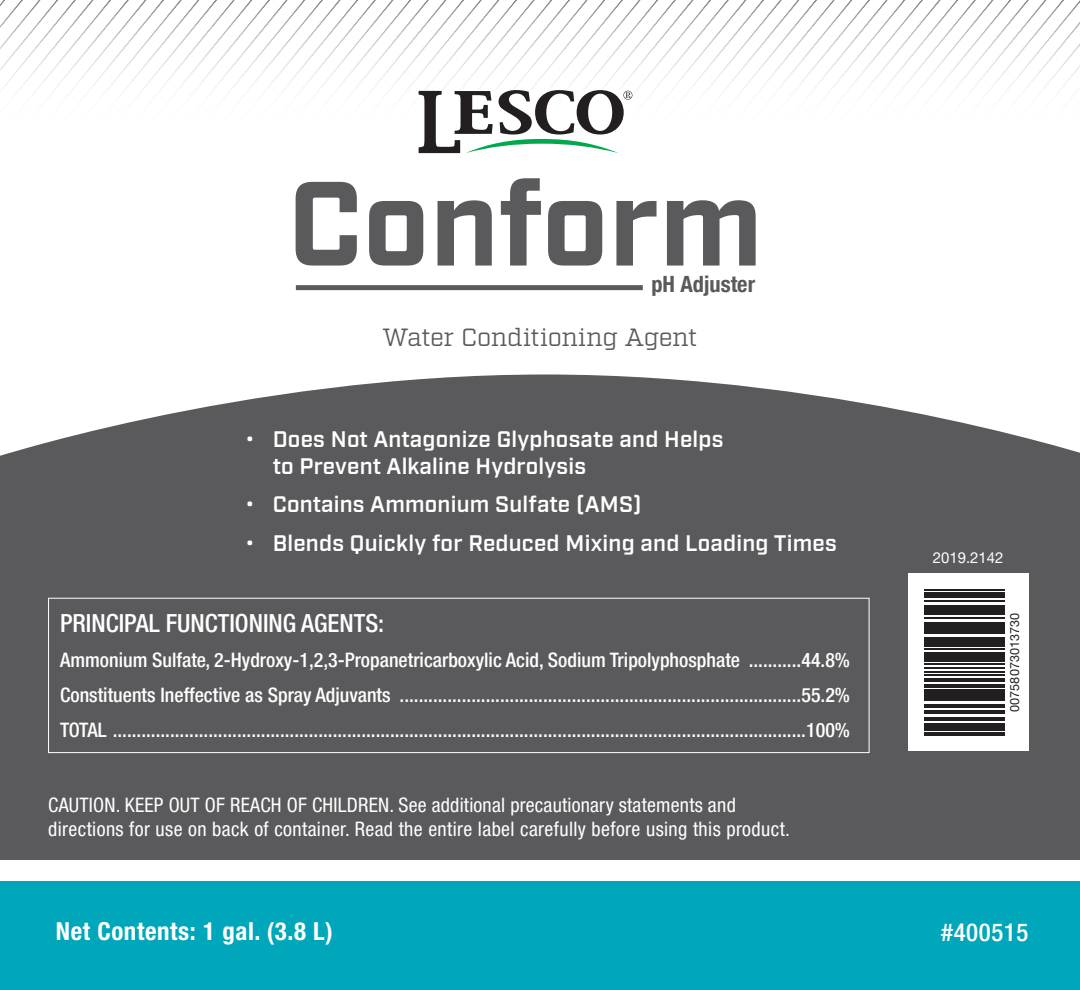
<style>
.page{position:relative;width:1080px;height:990px;background:#fff}
.page>*{position:absolute;margin:0;border:0;box-sizing:border-box;transform-origin:0 0}
.t1{font:700 119.5px "Industry";color:#5a5a5d}
.t2{font:500 condensed 25px "Helvetica Neue LT Pro";color:#fff}
.t3{font:700 condensed 25px "Helvetica Neue LT Std";letter-spacing:.025em;color:#fff}
.t4{font:25px "Factoria";color:#5a5a5d}
.t5{font:600 22.5px/27px "Industry";letter-spacing:.01em;color:#fff}
.t6{font:700 condensed 22.5px "Helvetica Neue LT Pro";color:#5a5a5d}
.t7{font:500 condensed 20px/35.2px "Helvetica Neue LT Pro";color:#fff;text-align:justify}
.t8{font:condensed 20px/24px "Helvetica Neue LT Pro";letter-spacing:.02em;color:#fff}
.t9{font:15px "Helvetica Neue LT Pro";color:#fff}
.t10{font:12.75px "Helvetica Neue LT Pro";color:#231f20}
</style>
<div class="page">
<div style="left:0;top:881px;width:1080px;height:109px;background:#00a6b9"></div>
<div style="left:0;top:375px;width:1080px;height:484px;background:#5a5a5d"></div>
<svg style="left:0;top:0;width:1080px;height:97px"></svg>
<svg style="left:419px;top:90px;width:213px;height:63px"></svg>
<div style="left:908px;top:573px;width:120px;height:177px;background:#fff"></div>
<svg style="left:924px;top:589px;width:81px;height:145px"></svg>
<hr style="left:924px;top:734px;width:81px;height:2px;background:#231f20">
<hr style="left:924px;top:732px;width:81px;height:1px;background:#231f20">
<hr style="left:924px;top:730px;width:81px;height:1px;background:#231f20">
<hr style="left:924px;top:728px;width:81px;height:1px;background:#231f20">
<hr style="left:924px;top:723px;width:81px;height:3px;background:#231f20">
<hr style="left:924px;top:717px;width:81px;height:3px;background:#231f20">
<hr style="left:924px;top:713px;width:81px;height:1px;background:#231f20">
<hr style="left:924px;top:711px;width:81px;height:1px;background:#231f20">
<hr style="left:924px;top:706px;width:81px;height:1px;background:#231f20">
<hr style="left:924px;top:704px;width:81px;height:1px;background:#231f20">
<hr style="left:924px;top:698px;width:81px;height:3px;background:#231f20">
<hr style="left:924px;top:693px;width:81px;height:4px;background:#231f20">
<hr style="left:924px;top:689px;width:81px;height:3px;background:#231f20">
<hr style="left:924px;top:687px;width:81px;height:1px;background:#231f20">
<hr style="left:924px;top:685px;width:81px;height:1px;background:#231f20">
<hr style="left:924px;top:678px;width:81px;height:3px;background:#231f20">
<hr style="left:924px;top:674px;width:81px;height:1px;background:#231f20">
<hr style="left:924px;top:672px;width:81px;height:1px;background:#231f20">
<hr style="left:924px;top:667px;width:81px;height:2px;background:#231f20">
<hr style="left:924px;top:663px;width:81px;height:1px;background:#231f20">
<hr style="left:924px;top:659px;width:81px;height:3px;background:#231f20">
<hr style="left:924px;top:655px;width:81px;height:3px;background:#231f20">
<hr style="left:924px;top:652px;width:81px;height:1px;background:#231f20">
<hr style="left:924px;top:648px;width:81px;height:1px;background:#231f20">
<hr style="left:924px;top:644px;width:81px;height:3px;background:#231f20">
<hr style="left:924px;top:639px;width:81px;height:4px;background:#231f20">
<hr style="left:924px;top:637px;width:81px;height:1px;background:#231f20">
<hr style="left:924px;top:631px;width:81px;height:3px;background:#231f20">
<hr style="left:924px;top:627px;width:81px;height:3px;background:#231f20">
<hr style="left:924px;top:624px;width:81px;height:2px;background:#231f20">
<hr style="left:924px;top:622px;width:81px;height:1px;background:#231f20">
<hr style="left:924px;top:618px;width:81px;height:1px;background:#231f20">
<hr style="left:924px;top:612px;width:81px;height:3px;background:#231f20">
<hr style="left:924px;top:607px;width:81px;height:3px;background:#231f20">
<hr style="left:924px;top:605px;width:81px;height:1px;background:#231f20">
<hr style="left:924px;top:601px;width:81px;height:1px;background:#231f20">
<hr style="left:924px;top:596px;width:81px;height:2px;background:#231f20">
<hr style="left:924px;top:592px;width:81px;height:3px;background:#231f20">
<hr style="left:924px;top:590px;width:81px;height:1px;background:#231f20">
<div style="left:48px;top:598px;width:821px;height:155px;border:1px solid #fff"></div>
<div style="left:296px;top:285px;width:347px;height:5px;background:#5a5a5d"></div>
<h1 class="t1" style="left:288px;top:152px;width:476px">Conform</h1>
<p class="t6" style="left:651px;top:270px;width:105px">pH Adjuster</p>
<p class="t4" style="left:383px;top:322px;width:316px">Water Conditioning Agent</p>
<p class="t5" style="left:273px;top:427px;width:452px;text-indent:-27px">• Does Not Antagonize Glyphosate and Helps to Prevent Alkaline Hydrolysis</p>
<p class="t5" style="left:245px;top:492px;width:398px">• Contains Ammonium Sulfate (AMS)</p>
<p class="t5" style="left:245px;top:530px;width:593px">• Blends Quickly for Reduced Mixing and Loading Times</p>
<p class="t2" style="left:60px;top:608px;width:326px">PRINCIPAL FUNCTIONING AGENTS:</p>
<p class="t7" style="left:60px;top:642px;width:791px">Ammonium Sulfate, 2-Hydroxy-1,2,3-Propanetricarboxylic Acid, Sodium Tripolyphosphate ...........44.8% Constituents Ineffective as Spray Adjuvants ....................................................................................55.2% TOTAL .................................................................................................................................................100%</p>
<p class="t8" style="left:48px;top:792px;width:743px">CAUTION. KEEP OUT OF REACH OF CHILDREN. See additional precautionary statements and directions for use on back of container. Read the entire label carefully before using this product.</p>
<p class="t9" style="left:933px;top:548px;width:72px">2019.2142</p>
<p class="t10" style="left:1007px;top:712px;width:100px;rotate:-90deg">00758073013730</p>
<p class="t3" style="left:56px;top:916px;width:279px">Net Contents: 1 gal. (3.8 L)</p>
<p class="t2" style="left:941px;top:917px;width:89px">#400515</p>
</div>
